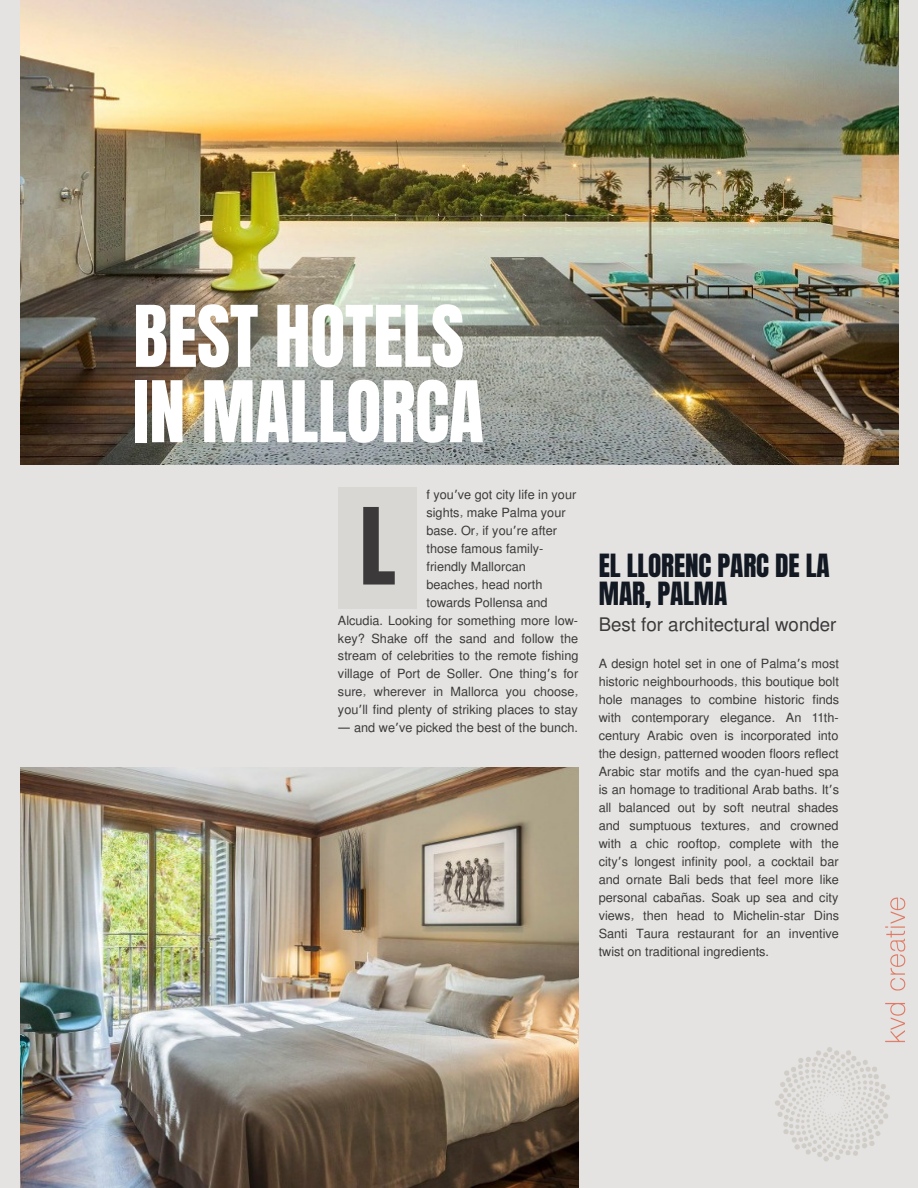
<style>
.page{position:relative;width:918px;height:1188px;background:#e4e3e2}
.page>*{position:absolute;margin:0;border:0;box-sizing:border-box;transform-origin:0 0}
.t1{font:90.3px "Anton";color:#3b3939}
.t2{font:72.15px/75.3px "Anton";letter-spacing:-.005em;color:#fff}
.t3{font:27.3px/28.2px "Anton";letter-spacing:-.005em;color:#131923}
.t4{font:18.75px "Mukti";color:#3b3939}
.t5{font:12.75px/18px "Mukti";color:#3b3939;text-align:justify}
.s1{font-family:"Noto Sans Gurmukhi"}
.s2{font-family:"Noto Sans"}
</style>
<div class="page">
<img style="left:20px;top:768px;width:558px;height:420px">
<img style="left:20px;top:0;width:879px;height:464px">
<div style="left:338px;top:488px;width:79px;height:121px;background:#d9d7d4"></div>
<img style="left:775px;top:897px;width:131px;height:265px">
<h2 class="t2" style="left:133px;top:300px;width:352px">BEST HOTELS<br>IN MALLORCA</h2>
<h1 class="t1" style="left:360px;top:482px;width:37px">L</h1>
<p class="t5" style="left:427px;top:485px;width:151px;text-align:left">f you<span class="s1">’</span>ve got city life in your sights, make Palma your base. Or, if you<span class="s1">’</span>re after those famous family&shy;friendly Mallorcan beaches, head north towards Pollensa and</p>
<p class="t5" style="left:338px;top:610px;width:242px">Alcudia. Looking for something more low&shy;key? Shake off the sand and follow the stream of celebrities to the remote fishing village of Port de Soller. One thing<span class="s1">’</span>s for sure, wherever in Mallorca you choose, you<span class="s1">’</span>ll find plenty of striking places to stay</p>
<p class="t5" style="left:338px;top:718px;width:242px"><span class="s1">—</span> and we<span class="s1">’</span>ve picked the best of the bunch.</p>
<h3 class="t3" style="left:599px;top:552px;width:232px">EL LLORENC PARC DE LA<br>MAR, PALMA</h3>
<h3 class="t4" style="left:599px;top:611px;width:239px">Best for architectural wonder</h3>
<p class="t5" style="left:599px;top:654px;width:242px">A design hotel set in one of Palma<span class="s1">’</span>s most historic neighbourhoods, this boutique bolt hole manages to combine historic finds with contemporary elegance. An 11th&shy;century Arabic oven is incorporated into the design, patterned wooden floors reflect Arabic star motifs and the cyan-hued spa is an homage to traditional Arab baths. It<span class="s1">’</span>s all balanced out by soft neutral shades and sumptuous textures, and crowned with a chic rooftop, complete with the city<span class="s1">’</span>s longest infinity pool, a cocktail bar and ornate Bali beds that feel more like personal caba<span class="s2">ñ</span>as. Soak up sea and city views, then head to Michelin-star Dins Santi Taura restaurant for an inventive twist on traditional ingredients.</p>
</div>
